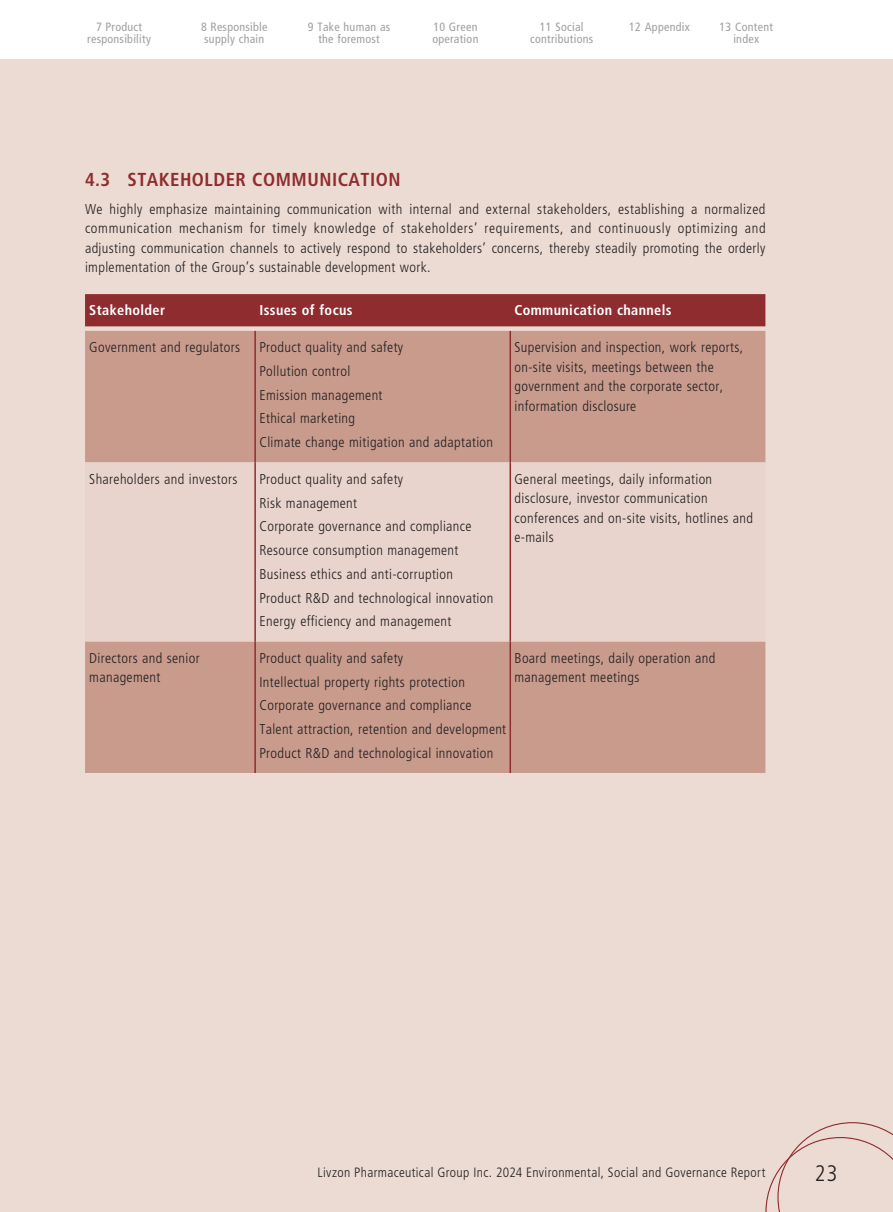
<style>
.page{position:relative;width:893px;height:1212px;background:#fff}
.page>*{position:absolute;margin:0;border:0;box-sizing:border-box;transform-origin:0 0}
.t1{font:300 condensed 22.5px "Frutiger LT Std";color:#231f20}
.t2{font:700 condensed 18.75px "Frutiger LT Std";letter-spacing:.025em;color:#8f2c2f}
.t3{font:300 condensed 14.25px/23.7px "Frutiger LT Std";letter-spacing:.025em;color:#231f20}
.t4{font:700 condensed 14.25px "Frutiger LT Std";letter-spacing:.025em;color:#fff}
.t5{font:300 condensed 13.5px "Frutiger LT Std";letter-spacing:.025em;color:#231f20}
.t6{font:condensed 12px/12px "Frutiger LT Std";letter-spacing:.025em;color:#9d9fa2;text-align:center}
</style>
<div class="page">
<div style="left:0;top:60px;width:893px;height:1152px;background:#ecdbd3"></div>
<svg style="left:765px;top:1122px;width:128px;height:90px"></svg>
<div style="left:85px;top:294px;width:680px;height:32px;background:#8f2c2f"></div>
<div style="left:85px;top:331px;width:680px;height:442px;background:#c89b8d"></div>
<svg style="left:85px;top:462px;width:680px;height:179px"></svg>
<hr style="left:254px;top:331px;width:2px;height:131px;background:#8f2c2f">
<hr style="left:509px;top:331px;width:2px;height:131px;background:#8f2c2f">
<hr style="left:254px;top:462px;width:2px;height:179px;background:#8f2c2f">
<hr style="left:509px;top:462px;width:2px;height:179px;background:#8f2c2f">
<hr style="left:254px;top:641px;width:2px;height:132px;background:#8f2c2f">
<hr style="left:509px;top:641px;width:2px;height:132px;background:#8f2c2f">
<p class="t6" style="left:87px;top:21px;width:65px">7 Product responsibility</p>
<p class="t6" style="left:629px;top:21px;width:62px">12 Appendix</p>
<p class="t6" style="left:719px;top:21px;width:55px">13 Content index</p>
<p class="t6" style="left:201px;top:21px;width:68px;text-align:left">8 Responsible supply chain</p>
<p class="t6" style="left:308px;top:21px;width:84px">9 Take human as the foremost</p>
<p class="t6" style="left:530px;top:21px;width:65px">11 Social contributions</p>
<p class="t6" style="left:432px;top:21px;width:48px;text-align:left">10 Green operation</p>
<h2 class="t2" style="left:85px;top:168px;width:317px">4.3 STAKEHOLDER COMMUNICATION</h2>
<p class="t3" style="left:85px;top:199px;width:682px;line-height:19.5px;text-align:justify">We highly emphasize maintaining communication with internal and external stakeholders, establishing a normalized communication mechanism for timely knowledge of stakeholders’ requirements, and continuously optimizing and adjusting communication channels to actively respond to stakeholders’ concerns, thereby steadily promoting the orderly implementation of the Group’s sustainable development work.</p>
<p class="t4" style="left:89px;top:302px;width:77px">Stakeholder</p>
<p class="t4" style="left:259px;top:302px;width:95px">Issues of focus</p>
<p class="t4" style="left:514px;top:302px;width:159px">Communication channels</p>
<p class="t3" style="left:89px;top:336px;width:152px">Government and regulators</p>
<p class="t3" style="left:259px;top:336px;width:235px">Product quality and safety<br>Pollution control<br>Emission management<br>Ethical marketing<br>Climate change mitigation and adaptation</p>
<p class="t3" style="left:514px;top:338px;width:230px;line-height:19.5px">Supervision and inspection, work reports, on-site visits, meetings between the government and the corporate sector, information disclosure</p>
<p class="t3" style="left:89px;top:467px;width:150px">Shareholders and investors</p>
<p class="t3" style="left:259px;top:467px;width:236px">Product quality and safety<br>Risk management<br>Corporate governance and compliance<br>Resource consumption management<br>Business ethics and anti-corruption<br>Product R&amp;D and technological innovation<br>Energy efficiency and management</p>
<p class="t3" style="left:514px;top:469px;width:240px;line-height:19.5px">General meetings, daily information disclosure, investor communication conferences and on-site visits, hotlines and e-mails</p>
<p class="t3" style="left:89px;top:648px;width:112px;line-height:19.5px">Directors and senior management</p>
<p class="t3" style="left:259px;top:646px;width:248px">Product quality and safety<br>Intellectual property rights protection Corporate governance and compliance Talent attraction, retention and development Product R&amp;D and technological innovation</p>
<p class="t3" style="left:514px;top:648px;width:202px;line-height:19.5px">Board meetings, daily operation and management meetings</p>
<p class="t5" style="left:317px;top:1164px;width:450px">Livzon Pharmaceutical Group Inc. 2024 Environmental, Social and Governance Report</p>
<h1 class="t1" style="left:815px;top:1160px;width:24px">23</h1>
</div>
